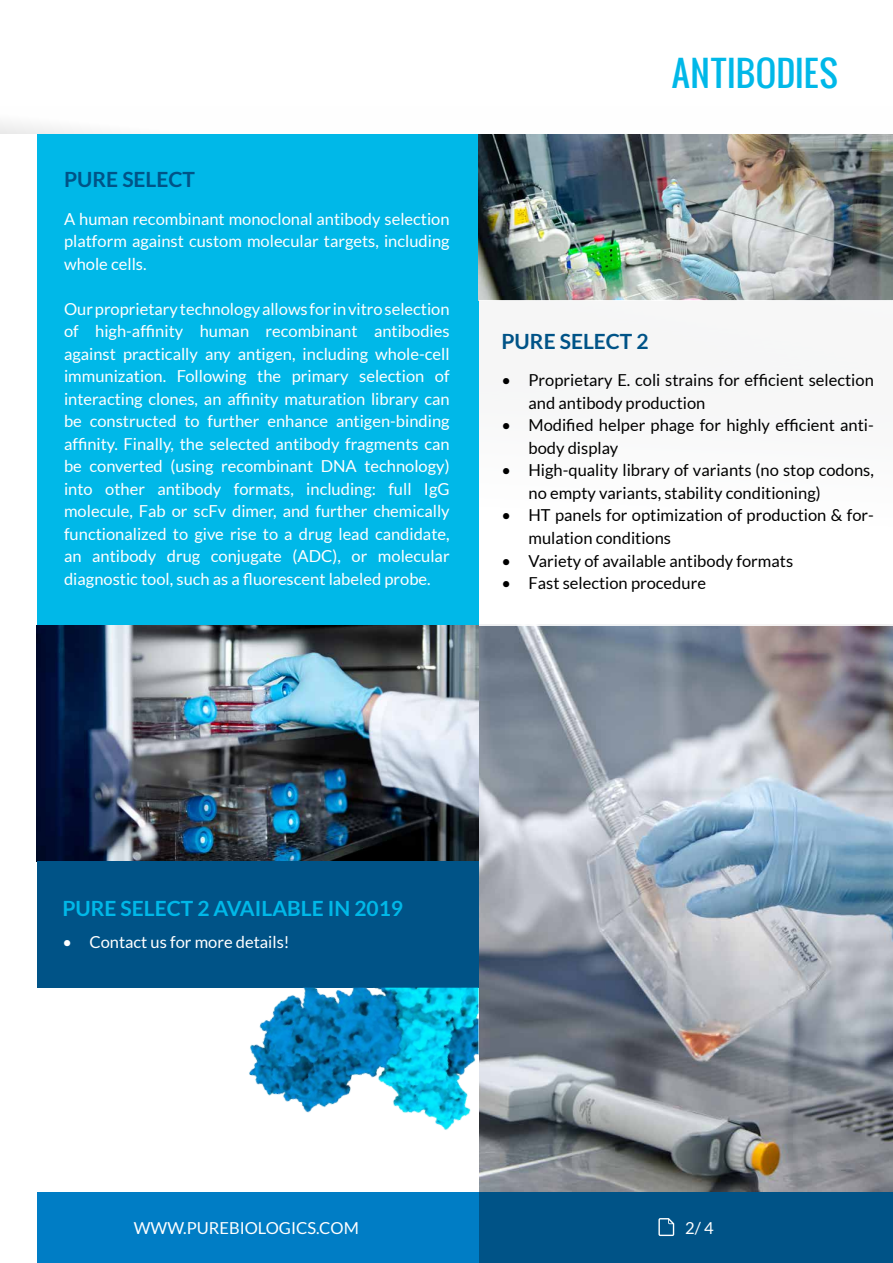
<style>
.page{position:relative;width:893px;height:1263px;background:#fff}
.page>*{position:absolute;margin:0;border:0;box-sizing:border-box;transform-origin:0 0}
.t1{font:34.5px "Oswald";color:#00b8e8}
.t2{font:700 21px "Lato";color:#00b8e8}
.t3{font:700 21px "Lato";color:#005387}
.t4{font:16.5px/22.5px "Lato";color:#fff;text-align:justify}
.t5{font:16.5px/22.5px "Lato";color:#000}
</style>
<div class="page">
<img style="left:479px;top:626px;width:414px;height:566px">
<div style="left:64px;top:1192px;width:829px;height:71px;background:#005387"></div>
<div style="left:37px;top:134px;width:442px;height:492px;background:#00b8e8"></div>
<img style="left:479px;top:134px;width:414px;height:166px">
<img style="left:37px;top:626px;width:442px;height:235px">
<div style="left:37px;top:861px;width:442px;height:127px;background:#005387"></div>
<div style="left:37px;top:1192px;width:442px;height:71px;background:#007dc5"></div>
<svg style="left:658px;top:1218px;width:16px;height:18px"></svg>
<img style="left:249px;top:988px;width:230px;height:142px">
<p class="t3" style="left:64px;top:168px;width:132px">PURE SELECT</p>
<p class="t4" style="left:64px;top:207px;width:387px">A human recombinant monoclonal antibody selection platform against custom molecular targets, including whole cells.</p>
<p class="t4" style="left:64px;top:297px;width:387px">Our proprietary technology allows for in vitro selection of high-affinity human recombinant antibodies against practically any antigen, including whole-cell immunization. Following the primary selection of interacting clones, an affinity maturation library can be constructed to further enhance antigen-binding affinity. Finally, the selected antibody fragments can be converted (using recombinant DNA technology) into other antibody formats, including: full IgG molecule, Fab or scFv dimer, and further chemically functionalized to give rise to a drug lead candidate, an antibody drug conjugate (ADC), or molecular diagnostic tool, such as a fluorescent labeled probe.</p>
<h1 class="t1" style="left:671px;top:47px;width:169px">ANTIBODIES</h1>
<p class="t3" style="left:501px;top:329px;width:149px">PURE SELECT 2</p>
<p class="t5" style="left:528px;top:369px;width:347px;text-indent:-27px">• Proprietary E. coli strains for efficient selection and antibody production</p>
<p class="t5" style="left:528px;top:414px;width:347px;text-indent:-27px">• Modified helper phage for highly efficient anti&shy;body display</p>
<p class="t5" style="left:528px;top:459px;width:347px;text-indent:-27px">• High-quality library of variants (no stop codons, no empty variants, stability conditioning)</p>
<p class="t5" style="left:528px;top:504px;width:347px;text-indent:-27px">• HT panels for optimization of production &amp; for&shy;mulation conditions</p>
<p class="t5" style="left:501px;top:549px;width:293px">• Variety of available antibody formats</p>
<p class="t5" style="left:501px;top:572px;width:206px">• Fast selection procedure</p>
<p class="t2" style="left:62px;top:896px;width:342px">PURE SELECT 2 AVAILABLE IN 2019</p>
<p class="t4" style="left:62px;top:931px;width:229px">• Contact us for more details!</p>
<p class="t4" style="left:134px;top:1216px;width:227px">WWW.PUREBIOLOGICS.COM</p>
<p class="t4" style="left:685px;top:1216px;width:30px">2/ 4</p>
</div>
